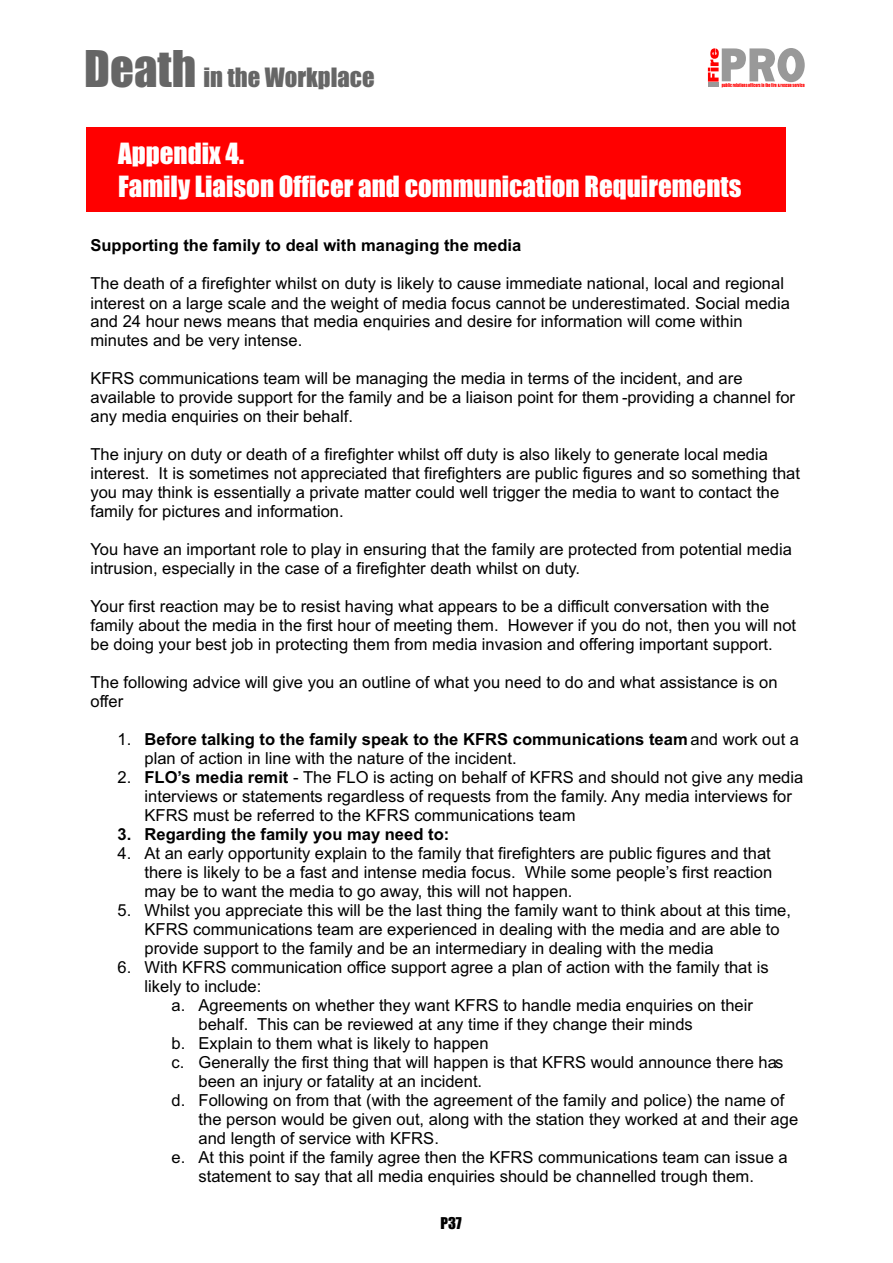
<style>
.page{position:relative;width:893px;height:1263px;background:#fff}
.page>*{position:absolute;margin:0;border:0;box-sizing:border-box;transform-origin:0 0}
.t1{font:27px/32.5px "Impact";color:#fff}
.t2{font:24.6px "Impact";color:#666}
.t3{font:16.5px/18.9px "Arial";color:#000}
.t4{font:700 16.5px "Arial";color:#000}
.t5{font:15px "Impact";color:#000}
.t6{font:4.95px "Impact";color:#f00;scale:.81 1}
.s1{font-size:46.8px}
.s2{font-weight:700}
</style>
<div class="page">
<div style="left:86px;top:127px;width:700px;height:85px;background:#f00"></div>
<div style="left:708px;top:82px;width:11px;height:5px;background:#999"></div>
<svg style="left:708px;top:48px;width:97px;height:34px"></svg>
<h2 class="t2" style="left:84px;top:68px;width:292px"><span class="s1">Death</span> in the Workplace</h2>
<p class="t6" style="left:722px;top:83px;width:104px">public relations officers in the fire &amp; rescue service</p>
<h1 class="t1" style="left:118px;top:138px;width:625px">Appendix 4.<br>Family Liaison Officer and communication Requirements</h1>
<p class="t4" style="left:90px;top:239px;width:432px">Supporting the family to deal with managing the media</p>
<p class="t3" style="left:90px;top:276px;width:701px">The death of a firefighter whilst on duty is likely to cause immediate national, local and regional interest on a large scale and the weight of media focus cannot be underestimated. Social media and 24 hour news means that media enquiries and desire for information will come within minutes and be very intense.</p>
<p class="t3" style="left:90px;top:371px;width:706px">KFRS communications team will be managing the media in terms of the incident, and are available to provide support for the family and be a liaison point for them -providing a channel for any media enquiries on their behalf.</p>
<p class="t3" style="left:90px;top:447px;width:711px">The injury on duty or death of a firefighter whilst off duty is also likely to generate local media interest. It is sometimes not appreciated that firefighters are public figures and so something that you may think is essentially a private matter could well trigger the media to want to contact the family for pictures and information.</p>
<p class="t3" style="left:90px;top:542px;width:703px">You have an important role to play in ensuring that the family are protected from potential media intrusion, especially in the case of a firefighter death whilst on duty.</p>
<p class="t3" style="left:90px;top:598px;width:707px">Your first reaction may be to resist having what appears to be a difficult conversation with the family about the media in the first hour of meeting them. However if you do not, then you will not be doing your best job in protecting them from media invasion and offering important support.</p>
<p class="t3" style="left:90px;top:674px;width:689px">The following advice will give you an outline of what you need to do and what assistance is on offer</p>
<p class="t3" style="left:144px;top:731px;width:656px;text-indent:-27px">1. <span class="s2">Before talking to the family speak to the KFRS communications team</span> and work out a plan of action in line with the nature of the incident.</p>
<p class="t3" style="left:144px;top:769px;width:660px;text-indent:-27px">2. <span class="s2">FLO’s media remit</span> - The FLO is acting on behalf of KFRS and should not give any media interviews or statements regardless of requests from the family. Any media interviews for<br>KFRS must be referred to the KFRS communications team</p>
<p class="t4" style="left:117px;top:828px;width:333px">3. Regarding the family you may need to:</p>
<p class="t3" style="left:144px;top:845px;width:629px;text-align:justify;text-indent:-27px">4. At an early opportunity explain to the family that firefighters are public figures and that there is likely to be a fast and intense media focus. While some people’s first reaction may be to want the media to go away, this will not happen.</p>
<p class="t3" style="left:144px;top:902px;width:648px;text-indent:-27px">5. Whilst you appreciate this will be the last thing the family want to think about at this time,<br>KFRS communications team are experienced in dealing with the media and are able to provide support to the family and be an intermediary in dealing with the media</p>
<p class="t3" style="left:144px;top:959px;width:626px;text-indent:-27px">6. With KFRS communication office support agree a plan of action with the family that is likely to include:</p>
<p class="t3" style="left:172px;top:997px;width:583px">a. Agreements on whether they want KFRS to handle media enquiries on their</p>
<p class="t3" style="left:199px;top:1016px;width:496px">behalf. This can be reviewed at any time if they change their minds</p>
<p class="t3" style="left:172px;top:1035px;width:319px">b. Explain to them what is likely to happen</p>
<p class="t3" style="left:172px;top:1054px;width:613px">c. Generally the first thing that will happen is that KFRS would announce there has</p>
<p class="t3" style="left:199px;top:1073px;width:285px">been an injury or fatality at an incident.</p>
<p class="t3" style="left:172px;top:1092px;width:614px">d. Following on from that (with the agreement of the family and police) the name of</p>
<p class="t3" style="left:199px;top:1111px;width:601px">the person would be given out, along with the station they worked at and their age</p>
<p class="t3" style="left:199px;top:1130px;width:242px">and length of service with KFRS.</p>
<p class="t3" style="left:172px;top:1149px;width:618px">e. At this point if the family agree then the KFRS communications team can issue a</p>
<p class="t3" style="left:199px;top:1168px;width:557px">statement to say that all media enquiries should be channelled trough them.</p>
<p class="t5" style="left:441px;top:1217px;width:23px">P37</p>
</div>
